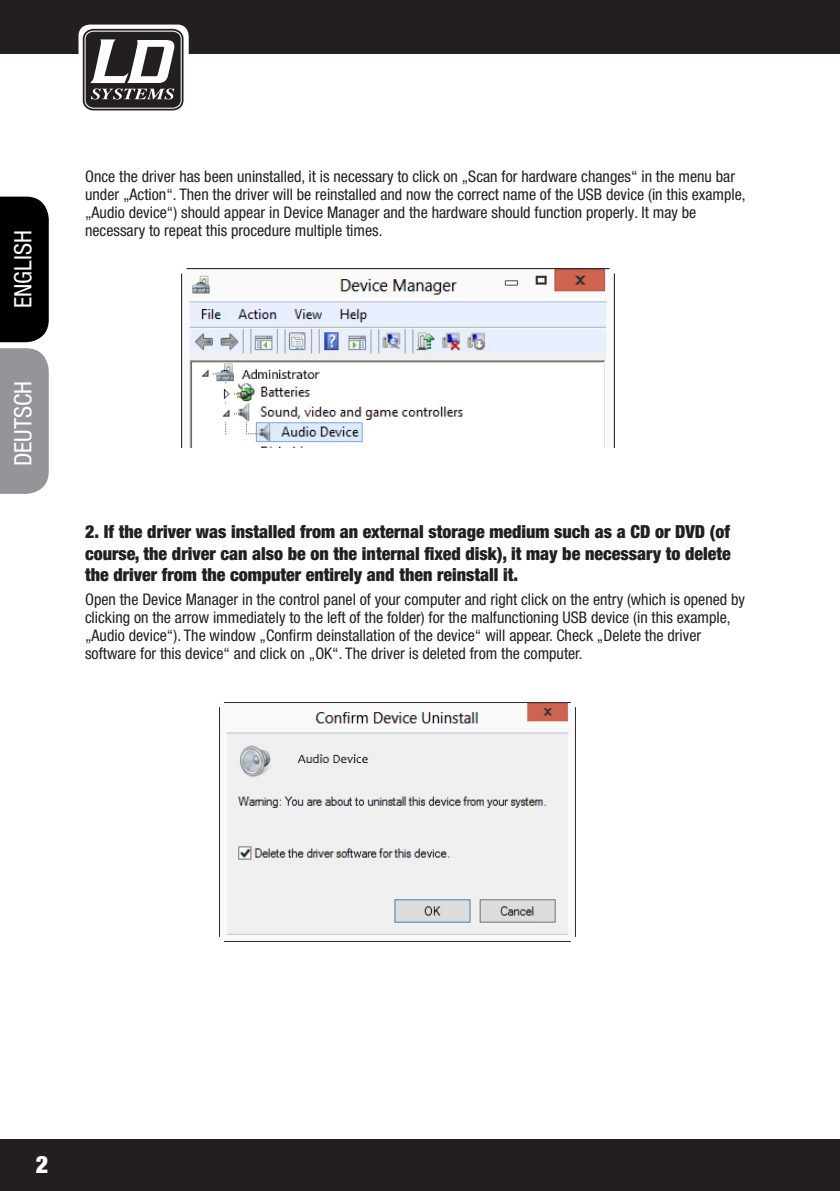
<style>
.page{position:relative;width:840px;height:1191px;background:#fff}
.page>*{position:absolute;margin:0;border:0;box-sizing:border-box;transform-origin:0 0}
.t1{font:condensed 24px "Helvetica Neue LT Std";color:#fff}
.t2{font:900 condensed 24px "Helvetica Neue LT Std";color:#fff}
.t3{font:900 condensed 18px/21.6px "Helvetica Neue LT Pro";color:#231f20;text-align:justify}
.t4{font:condensed 16px/18px "Helvetica Neue LT Pro";color:#231f20}
</style>
<div class="page">
<div style="left:0;top:1138px;width:839px;height:53px;background:#231f20"></div>
<div style="left:0;top:0;width:839px;height:54px;background:#231f20"></div>
<svg style="left:78px;top:25px;width:111px;height:91px"></svg>
<svg style="left:83px;top:29px;width:100px;height:81px"></svg>
<div style="left:0;top:348px;width:49px;height:146px;background:#939598"></div>
<div style="left:0;top:197px;width:49px;height:145px;background:#000"></div>
<img style="left:181px;top:269px;width:433px;height:178px">
<img style="left:219px;top:702px;width:356px;height:239px">
<h1 class="t1" style="left:9px;top:308px;width:79px;rotate:-90deg">ENGLISH</h1>
<h1 class="t1" style="left:9px;top:466px;width:87px;rotate:-90deg">DEUTSCH</h1>
<p class="t4" style="left:85px;top:167px;width:661px">Once the driver has been uninstalled, it is necessary to click on „Scan for hardware changes“ in the menu bar under „Action“. Then the driver will be reinstalled and now the correct name of the USB device (in this example, „Audio device“) should appear in Device Manager and the hardware should function properly. It may be necessary to repeat this procedure multiple times.</p>
<p class="t3" style="left:85px;top:521px;width:647px;text-indent:624px">(of course, the driver can also be on the internal fixed disk), it may be necessary to delete the driver from the computer entirely and then reinstall it.</p>
<p class="t4" style="left:85px;top:590px;width:661px">Open the Device Manager in the control panel of your computer and right click on the entry (which is opened by clicking on the arrow immediately to the left of the folder) for the malfunctioning USB device (in this example, „Audio device“). The window „Confirm deinstallation of the device“ will appear. Check „Delete the driver software for this device“ and click on „OK“. The driver is deleted from the computer.</p>
<p class="t3" style="left:85px;top:521px;width:600px">2. If the driver was installed from an external storage medium such as a CD or DVD</p>
<h1 class="t2" style="left:36px;top:1149px;width:14px">2</h1>
</div>
